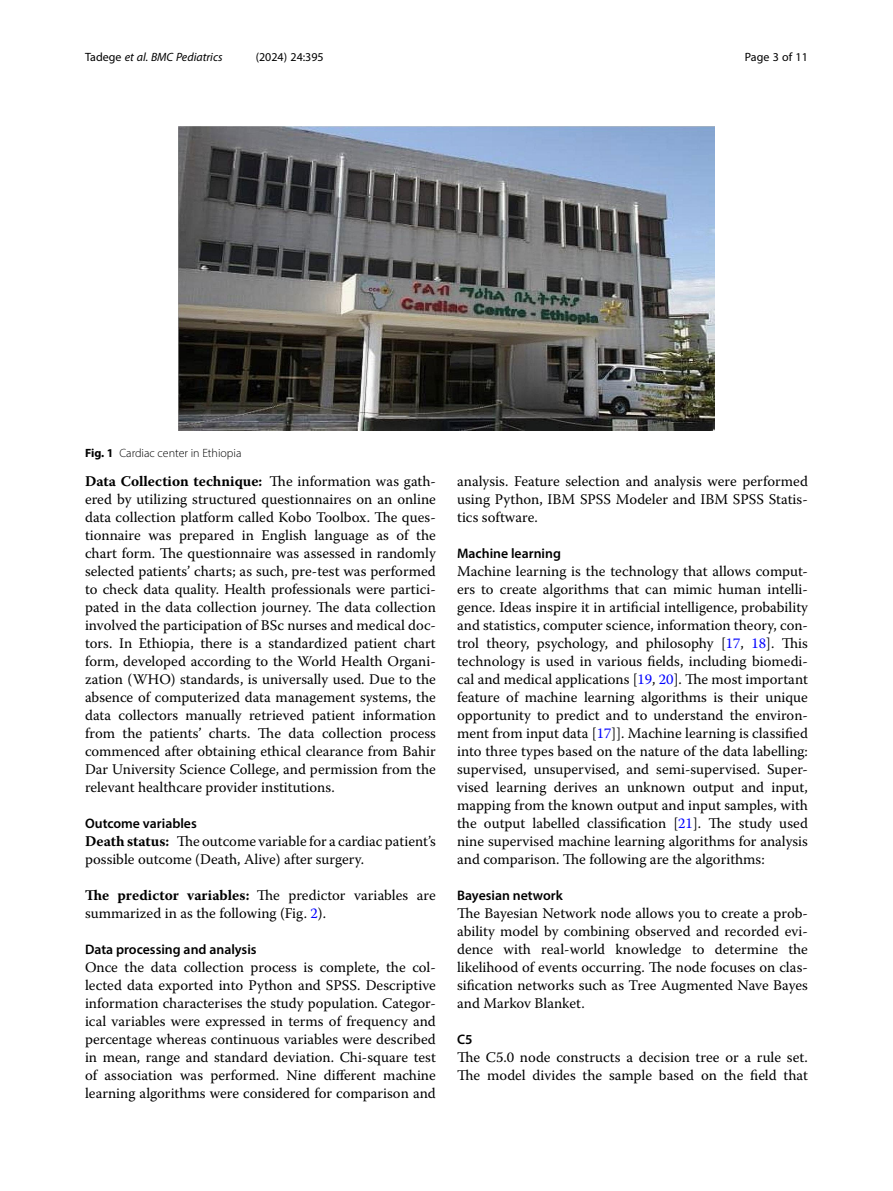
<style>
.page{position:relative;width:893px;height:1191px;background:#fff}
.page>*{position:absolute;margin:0;border:0;box-sizing:border-box;transform-origin:0 0}
.Body_Text{font:14.7px/18px "Warnock Pro";color:#000;text-align:justify}
.Formalpara_RuninHead{font:14.7px/18px "Warnock Pro";color:#000}
.Head_2{font:600 13.8px "Myriad Pro";color:#000}
.Figure_Caption{font:300 12px "Myriad Pro";color:#000}
.t1{font:italic 12px "Myriad Pro";color:#000}
.t2{font:12px "Myriad Pro";color:#000}
.s1{font-style:normal}
.s2{font-weight:700}
.s3{color:#00f}
</style>
<div class="page">
<img style="left:178px;top:126px;width:536px;height:304px">
<p class="t1" style="left:85px;top:50px;width:139px"><span class="s1">Tadege</span> et al. BMC Pediatrics</p>
<p class="t2" style="left:256px;top:50px;width:70px">(2024) 24:395</p>
<p class="t2" style="left:745px;top:50px;width:65px">Page 3 of 11</p>
<p class="Figure_Caption" style="left:85px;top:446px;width:158px"><span class="s2">Fig. 1</span> Cardiac center in Ethiopia</p>
<p class="Formalpara_RuninHead" style="left:85px;top:472px;width:352px;text-align:justify"><span class="s2">Data Collection technique:</span> The information was gath&shy;ered by utilizing structured questionnaires on an online data collection platform called Kobo Toolbox. The ques&shy;tionnaire was prepared in English language as of the chart form. The questionnaire was assessed in randomly selected patients’ charts; as such, pre-test was performed to check data quality. Health professionals were partici&shy;pated in the data collection journey. The data collection involved the participation of BSc nurses and medical doc&shy;tors. In Ethiopia, there is a standardized patient chart form, developed according to the World Health Organi&shy;zation (WHO) standards, is universally used. Due to the absence of computerized data management systems, the data collectors manually retrieved patient information from the patients’ charts. The data collection process commenced after obtaining ethical clearance from Bahir Dar University Science College, and permission from the relevant healthcare provider institutions.</p>
<p class="Head_2" style="left:85px;top:815px;width:113px">Outcome variables</p>
<p class="Formalpara_RuninHead" style="left:85px;top:832px;width:352px"><span class="s2">Death status:</span> The outcome variable for a cardiac patient’s possible outcome (Death, Alive) after surgery.</p>
<p class="Formalpara_RuninHead" style="left:85px;top:886px;width:352px"><span class="s2">The predictor variables:</span> The predictor variables are summarized in as the following (Fig. <span class="s3">2</span>).</p>
<p class="Head_2" style="left:85px;top:941px;width:173px">Data processing and analysis</p>
<p class="Body_Text" style="left:85px;top:958px;width:352px">Once the data collection process is complete, the col&shy;lected data exported into Python and SPSS. Descriptive information characterises the study population. Categor&shy;ical variables were expressed in terms of frequency and percentage whereas continuous variables were described in mean, range and standard deviation. Chi-square test of association was performed. Nine different machine learning algorithms were considered for comparison and</p>
<p class="Body_Text" style="left:457px;top:472px;width:352px">analysis. Feature selection and analysis were performed using Python, IBM SPSS Modeler and IBM SPSS Statis&shy;tics software.</p>
<p class="Head_2" style="left:457px;top:545px;width:105px">Machine learning</p>
<p class="Body_Text" style="left:457px;top:562px;width:352px">Machine learning is the technology that allows comput&shy;ers to create algorithms that can mimic human intelli&shy;gence. Ideas inspire it in artificial intelligence, probability and statistics, computer science, information theory, con&shy;trol theory, psychology, and philosophy [<span class="s3">17</span>, <span class="s3">18</span>]. This technology is used in various fields, including biomedi&shy;cal and medical applications [<span class="s3">19</span>, <span class="s3">20</span>]. The most important feature of machine learning algorithms is their unique opportunity to predict and to understand the environ&shy;ment from input data [<span class="s3">17</span>]]. Machine learning is classified into three types based on the nature of the data labelling: supervised, unsupervised, and semi-supervised. Super&shy;vised learning derives an unknown output and input, mapping from the known output and input samples, with the output labelled classification [<span class="s3">21</span>]. The study used nine supervised machine learning algorithms for analysis and comparison. The following are the algorithms:</p>
<p class="Head_2" style="left:457px;top:887px;width:107px">Bayesian network</p>
<p class="Body_Text" style="left:457px;top:904px;width:352px">The Bayesian Network node allows you to create a prob&shy;ability model by combining observed and recorded evi&shy;dence with real-world knowledge to determine the likelihood of events occurring. The node focuses on clas&shy;sification networks such as Tree Augmented Nave Bayes and Markov Blanket.</p>
<p class="Head_2" style="left:457px;top:1031px;width:17px">C5</p>
<p class="Body_Text" style="left:457px;top:1048px;width:352px">The C5.0 node constructs a decision tree or a rule set.<br>The model divides the sample based on the field that</p>
</div>
